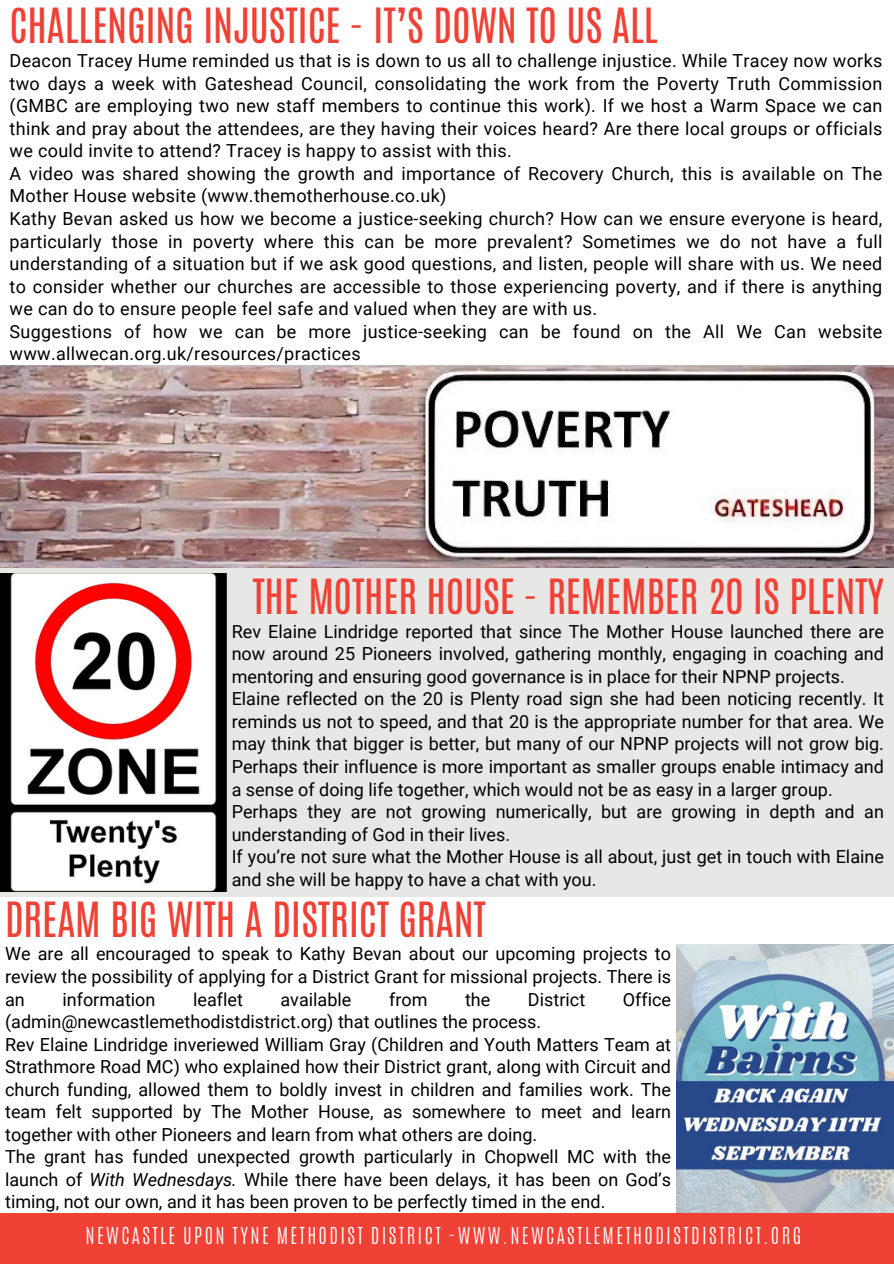
<style>
.page{position:relative;width:894px;height:1264px;background:#fff}
.page>*{position:absolute;margin:0;border:0;box-sizing:border-box;transform-origin:0 0}
.t1{font:40.5px "Antonio";letter-spacing:-.01em;color:#ef4136}
.t2{font:300 19.5px "Antonio";letter-spacing:.12em;color:#fff}
.t3{font:18px/22.5px "Roboto";color:#000;text-align:justify}
.t4{font:18px/22.5px "Roboto";letter-spacing:.02em;color:#000}
.s1{font-style:italic}
</style>
<div class="page">
<div style="left:0;top:1212px;width:893px;height:51px;background:#ef4136"></div>
<div style="left:0;top:561px;width:893px;height:335px;background:#e7e8e5"></div>
<img style="left:676px;top:944px;width:217px;height:268px">
<img style="left:0;top:365px;width:893px;height:203px">
<img style="left:0;top:573px;width:226px;height:318px">
<p class="t1" style="left:10px;top:-3px;width:649px">CHALLENGING INJUSTICE - IT’S DOWN TO US ALL</p>
<p class="t3" style="left:10px;top:50px;width:874px">Deacon Tracey Hume reminded us that is is down to us all to challenge injustice. While Tracey now works two days a week with Gateshead Council, consolidating the work from the Poverty Truth Commission (GMBC are employing two new staff members to continue this work). If we host a Warm Space we can think and pray about the attendees, are they having their voices heard? Are there local groups or officials we could invite to attend? Tracey is happy to assist with this.</p>
<h1 class="t4" style="left:10px;top:162px;width:874px">A video was shared showing the growth and importance of Recovery Church, this is available on The<br>Mother House website (www.themotherhouse.co.uk)</h1>
<p class="t3" style="left:10px;top:207px;width:874px">Kathy Bevan asked us how we become a justice-seeking church? How can we ensure everyone is heard, particularly those in poverty where this can be more prevalent? Sometimes we do not have a full understanding of a situation but if we ask good questions, and listen, people will share with us. We need to consider whether our churches are accessible to those experiencing poverty, and if there is anything we can do to ensure people feel safe and valued when they are with us.</p>
<p class="t3" style="left:10px;top:320px;width:874px">Suggestions of how we can be more justice-seeking can be found on the All We Can website www.allwecan.org.uk/resources/practices</p>
<h2 class="t1" style="left:252px;top:567px;width:633px">THE MOTHER HOUSE - REMEMBER 20 IS PLENTY</h2>
<p class="t3" style="left:231px;top:620px;width:653px">Rev Elaine Lindridge reported that since The Mother House launched there are now around 25 Pioneers involved, gathering monthly, engaging in coaching and mentoring and ensuring good governance is in place for their NPNP projects.</p>
<p class="t3" style="left:231px;top:688px;width:653px">Elaine reflected on the 20 is Plenty road sign she had been noticing recently. It reminds us not to speed, and that 20 is the appropriate number for that area. We may think that bigger is better, but many of our NPNP projects will not grow big.<br>Perhaps their influence is more important as smaller groups enable intimacy and a sense of doing life together, which would not be as easy in a larger group.</p>
<p class="t3" style="left:231px;top:800px;width:653px">Perhaps they are not growing numerically, but are growing in depth and an understanding of God in their lives.</p>
<h1 class="t3" style="left:231px;top:845px;width:653px">If you’re not sure what the Mother House is all about, just get in touch with Elaine and she will be happy to have a chat with you.</h1>
<p class="t1" style="left:5px;top:890px;width:482px">DREAM BIG WITH A DISTRICT GRANT</p>
<p class="t3" style="left:5px;top:943px;width:667px">We are all encouraged to speak to Kathy Bevan about our upcoming projects to review the possibility of applying for a District Grant for missional projects. There is an</p>
<p class="t3" style="left:62px;top:988px;width:95px">information</p>
<p class="t3" style="left:193px;top:988px;width:51px">leaflet</p>
<p class="t3" style="left:280px;top:988px;width:72px">available</p>
<p class="t3" style="left:389px;top:988px;width:40px">from</p>
<p class="t3" style="left:465px;top:988px;width:27px">the</p>
<p class="t3" style="left:528px;top:988px;width:59px">District</p>
<p class="t3" style="left:622px;top:988px;width:50px">Office</p>
<p class="t3" style="left:5px;top:1010px;width:537px">(admin@newcastlemethodistdistrict.org) that outlines the process.</p>
<p class="t3" style="left:5px;top:1033px;width:667px">Rev Elaine Lindridge inveriewed William Gray (Children and Youth Matters Team at Strathmore Road MC) who explained how their District grant, along with Circuit and church funding, allowed them to boldly invest in children and families work. The team felt supported by The Mother House, as somewhere to meet and learn together with other Pioneers and learn from what others are doing.</p>
<p class="t3" style="left:5px;top:1145px;width:667px">The grant has funded unexpected growth particularly in Chopwell MC with the launch of <span class="s1">With Wednesdays.</span> While there have been delays, it has been on God’s timing, not our own, and it has been proven to be perfectly timed in the end.</p>
<p class="t2" style="left:85px;top:1221px;width:717px">NEWCASTLE UPON TYNE METHODIST DISTRICT -WWW.NEWCASTLEMETHODISTDISTRICT.ORG</p>
</div>
